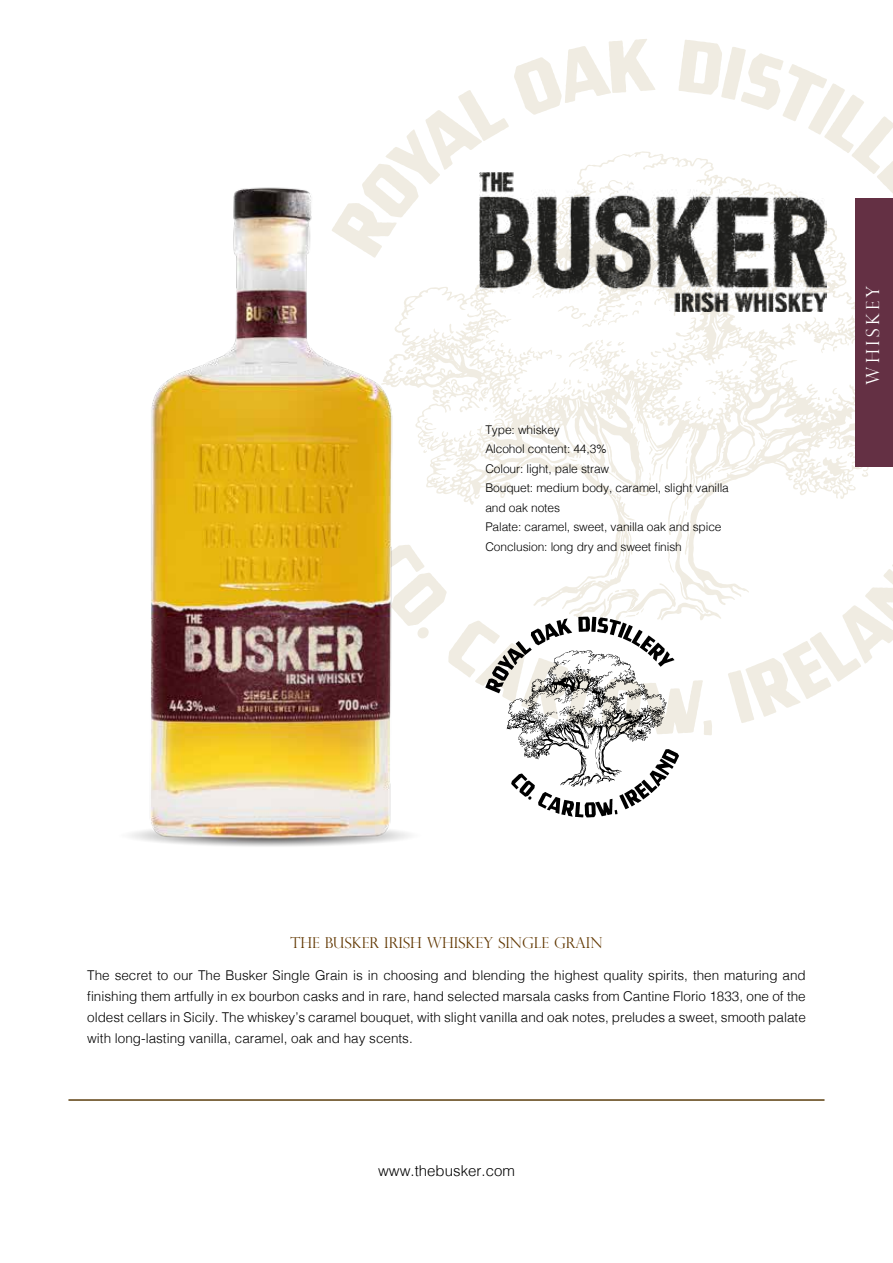
<style>
.page{position:relative;width:893px;height:1263px;background:#fff}
.page>*{position:absolute;margin:0;border:0;box-sizing:border-box;transform-origin:0 0}
.t1{font:300 18px "Perpetua Titling";letter-spacing:.18em;color:#fff}
.t2{font:300 15px "Perpetua Titling";color:#613700}
.t3{font:300 15px "Helvetica";color:#000}
.t4{font:300 13.5px/21px "Helvetica";color:#000;text-align:justify}
.t5{font:300 12px/19.5px "Helvetica";letter-spacing:-.01em;color:#000}
</style>
<div class="page">
<svg style="left:391px;top:39px;width:264px;height:112px"></svg>
<svg style="left:678px;top:40px;width:215px;height:111px"></svg>
<svg style="left:728px;top:623px;width:165px;height:100px"></svg>
<svg style="left:390px;top:151px;width:503px;height:472px"></svg>
<svg style="left:440px;top:545px;width:272px;height:272px"></svg>
<hr style="left:68px;top:1099px;width:756px;height:2px;background:#5b3e0d">
<div style="left:855px;top:198px;width:38px;height:269px;background:#643044"></div>
<img style="left:479px;top:173px;width:348px;height:139px">
<img style="left:130px;top:152px;width:310px;height:695px">
<p class="t5" style="left:485px;top:419px;width:245px">Type: whiskey<br>Alcohol content: 44,3%<br>Colour: light, pale straw<br>Bouquet: medium body, caramel, slight vanilla and oak notes<br>Palate: caramel, sweet, vanilla oak and spice<br>Conclusion: long dry and sweet finish</p>
<h1 class="t1" style="left:862px;top:385px;width:101px;rotate:-90deg">WHISKEY</h1>
<p class="t2" style="left:290px;top:934px;width:314px">THE BUSKER IRISH WHISKEY SINGLE GRAIN</p>
<p class="t4" style="left:87px;top:964px;width:720px">The secret to our The Busker Single Grain is in choosing and blending the highest quality spirits, then maturing and finishing them artfully in ex bourbon casks and in rare, hand selected marsala casks from Cantine Florio 1833, one of the oldest cellars in Sicily. The whiskey’s caramel bouquet, with slight vanilla and oak notes, preludes a sweet, smooth palate with long-lasting vanilla, caramel, oak and hay scents.</p>
<p class="t3" style="left:378px;top:1158px;width:138px">www.thebusker.com</p>
</div>
